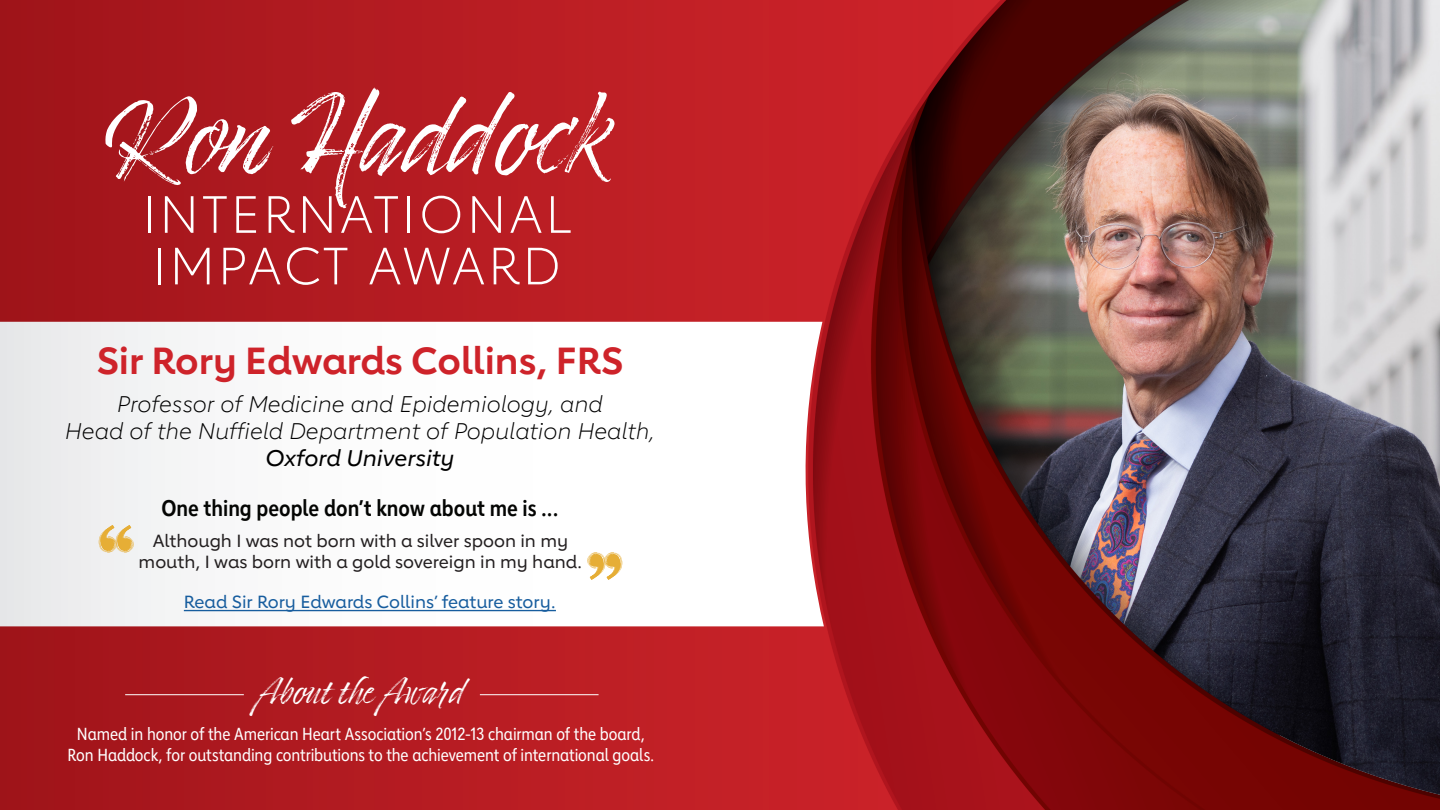
<style>
.page{position:relative;width:1440px;height:810px;background:#fff}
.page>*{position:absolute;margin:0;border:0;box-sizing:border-box;transform-origin:0 0}
.Awardee_Name{font:700 37.5px "Lub Dub";color:#ce232a}
.About_the_Award{font:31.88px "Timberline";color:#fff}
.Lower_Third{font:italic 300 22.5px/27px "Lub Dub";color:#000;text-align:center}
.Quote_-_intro{font:700 22.5px "Lub Dub Condensed";color:#040503}
.t1{font:500 17.5px/21px "Lub Dub";color:#231f20;text-align:center}
.Story_link{font:500 17.5px "Lub Dub";color:#175d9e}
.Award_copy{font:17.38px/20.8px "Lub Dub Condensed";letter-spacing:-.005em;color:#fff;text-align:center}
.s1{font-weight:500}
</style>
<div class="page">
<img style="left:0;top:0;width:1440px;height:810px">
<svg style="left:0;top:322px;width:824px;height:304px"></svg>
<hr style="left:125px;top:694px;width:119px;height:1px;background:#fff">
<hr style="left:480px;top:694px;width:119px;height:1px;background:#fff">
<svg style="left:99px;top:525px;width:35px;height:28px"></svg>
<svg style="left:587px;top:552px;width:35px;height:28px"></svg>
<hr style="left:184px;top:610px;width:372px;height:1px;background:#175d9e">
<svg style="left:105px;top:88px;width:510px;height:145px;background:#be4045"></svg>
<hr style="left:159px;top:248px;width:2px;height:36px;background:#fff">
<svg style="left:175px;top:248px;width:34px;height:36px"></svg>
<svg style="left:223px;top:248px;width:57px;height:36px;background:#be4a4f"></svg>
<svg style="left:287px;top:247px;width:60px;height:38px;background:#bc3f44"></svg>
<svg style="left:369px;top:248px;width:115px;height:36px;background:#c4484d"></svg>
<svg style="left:494px;top:248px;width:26px;height:36px"></svg>
<svg style="left:528px;top:248px;width:30px;height:36px"></svg>
<p class="Awardee_Name" style="left:97px;top:338px;width:528px">Sir Rory Edwards Collins, FRS</p>
<p class="Lower_Third" style="left:117px;top:390px;width:487px">Professor of Medicine and Epidemiology, and</p>
<p class="Lower_Third" style="left:65px;top:417px;width:591px">Head of the Nuffield Department of Population Health,<br><span class="s1">Oxford University</span></p>
<p class="Quote_-_intro" style="left:162px;top:494px;width:398px">One thing people don’t know about me is ...</p>
<p class="t1" style="left:139px;top:530px;width:445px">Although I was not born with a silver spoon in my mouth, I was born with a gold sovereign in my hand.</p>
<p class="Story_link" style="left:184px;top:591px;width:374px">Read Sir Rory Edwards Collins’ feature story.</p>
<p class="About_the_Award" style="left:256px;top:674px;width:210px">About the Award</p>
<p class="Award_copy" style="left:67px;top:723px;width:589px">Named in honor of the American Heart Association’s 2012-13 chairman of the board,<br>Ron Haddock, for outstanding contributions to the achievement of international goals.</p>
</div>
